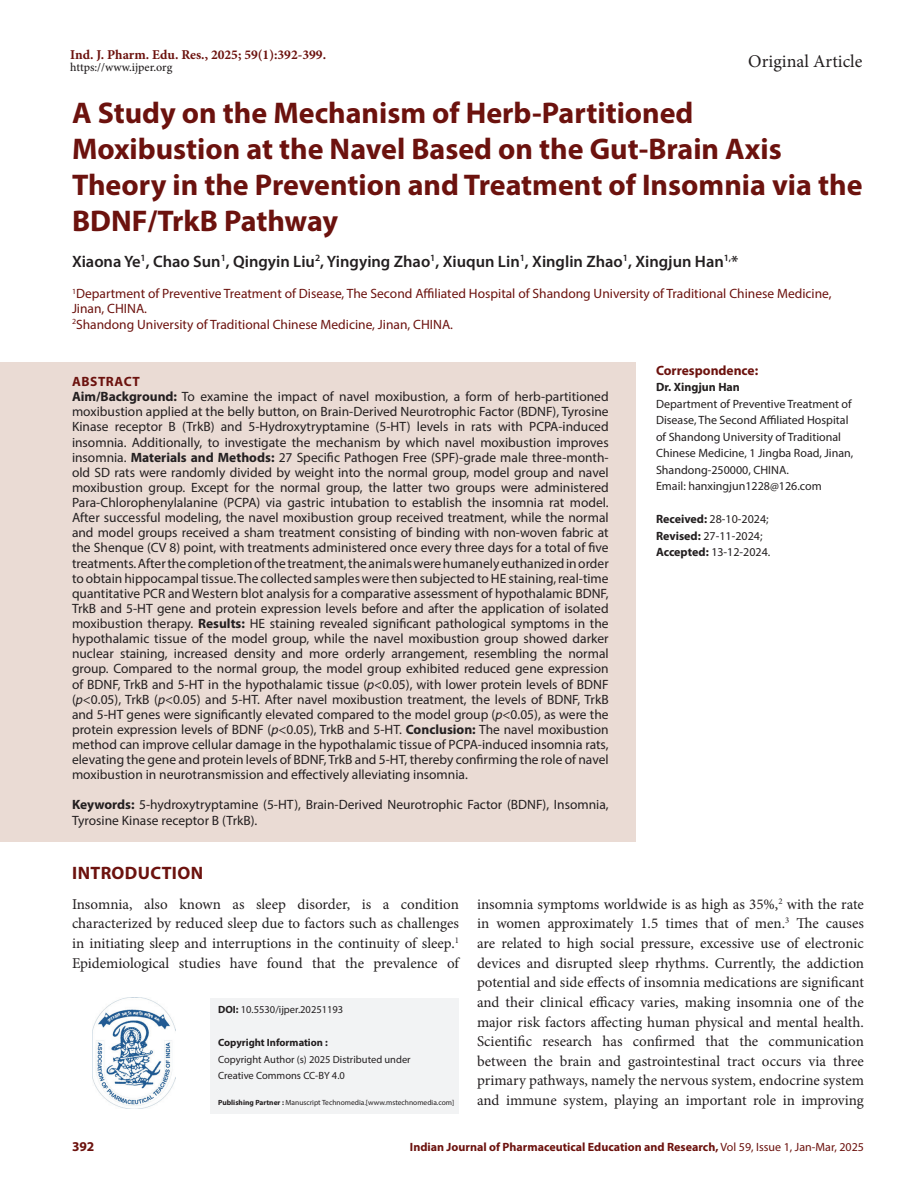
<style>
.page{position:relative;width:918px;height:1188px;background:#fff}
.page>*{position:absolute;margin:0;border:0;box-sizing:border-box;transform-origin:0 0}
.Art_Title{font:700 30px/36.2px "Myriad Pro";color:#6c120e}
.t1{font:18px "Minion Pro";color:#231f20}
.Intro_head{font:700 18px "Myriad Pro";letter-spacing:.02em;color:#6c120e}
.Author_Names{font:600 16.5px "Myriad Pro";color:#231f20}
.Body_text__FO{font:15px/19.6px "Minion Pro";color:#231f20;text-align:justify}
.Abstract_TXT{font:13.5px/15.1px "Myriad Pro";color:#231f20;text-align:justify}
.Author_Affiliations{font:13.5px/15.1px "Myriad Pro";color:#6c120e}
.KY{font:13.5px/15.1px "Myriad Pro";color:#231f20}
.t2{font:700 13.5px "Minion Pro";color:#6c120e}
.Correspondence_head{font:700 13.5px "Myriad Pro";color:#6c120e}
.ABS_Heading{font:700 13.5px "Myriad Pro";letter-spacing:.04em;color:#6c120e}
.Correspondence_AU_Aff{font:12px/16.5px "Myriad Pro";color:#231f20}
.t3{font:700 12px "Myriad Pro";color:#6c120e}
.Journal_Dates{font:12px/16.5px "Myriad Pro";color:#231f20}
.t4{font:500 12px "Minion Pro";letter-spacing:-.01em;color:#231f20}
.Correspondence_AU{font:700 12px "Myriad Pro";color:#231f20}
.t5{font:10.5px/16.5px "Myriad Pro";color:#231f20}
.t6{font:700 10.5px "Myriad Pro";color:#231f20}
.t7{font:7.5px "Myriad Pro";color:#231f20}
.s1{font-weight:700}
.s2{font-style:italic}
.s3{font-weight:400}
</style>
<div class="page">
<div style="left:211px;top:998px;width:248px;height:36px;background:#f2f3f4"></div>
<div style="left:211px;top:1031px;width:248px;height:26px;background:#f2f3f4"></div>
<div style="left:211px;top:1048px;width:248px;height:25px;background:#f2f3f4"></div>
<div style="left:211px;top:1064px;width:248px;height:26px;background:#f2f3f4"></div>
<div style="left:211px;top:1084px;width:248px;height:30px;background:#f2f3f4"></div>
<img style="left:92px;top:998px;width:83px;height:110px">
<div style="left:0;top:362px;width:636px;height:41px;background:#eadbd4"></div>
<div style="left:0;top:378px;width:636px;height:418px;background:#eadbd4"></div>
<div style="left:0;top:786px;width:636px;height:55px;background:#eadbd4"></div>
<p class="t2" style="left:70px;top:45px;width:257px">Ind. J. Pharm. Edu. Res., 2025; 59(1):392-399.</p>
<p class="t4" style="left:70px;top:59px;width:104px">https://www.ijper.org</p>
<h2 class="t1" style="left:748px;top:49px;width:116px">Original Article</h2>
<p class="Art_Title" style="left:72px;top:94px;width:792px">A Study on the Mechanism of Herb-Partitioned Moxibustion at the Navel Based on the Gut-Brain Axis Theory in the Prevention and Treatment of Insomnia via the BDNF/TrkB Pathway</p>
<p class="Author_Names" style="left:72px;top:251px;width:668px">Xiaona Ye<sup>1</sup>, Chao Sun<sup>1</sup>, Qingyin Liu<sup>2</sup>, Yingying Zhao<sup>1</sup>, Xiuqun Lin<sup>1</sup>, Xinglin Zhao<sup>1</sup>, Xingjun Han<sup>1,</sup>*</p>
<p class="Author_Affiliations" style="left:72px;top:286px;width:761px"><sup>1</sup>Department of Preventive Treatment of Disease, The Second Affiliated Hospital of Shandong University of Traditional Chinese Medicine,<br>Jinan, CHINA.</p>
<p class="Author_Affiliations" style="left:72px;top:316px;width:383px"><sup>2</sup>Shandong University of Traditional Chinese Medicine, Jinan, CHINA.</p>
<p class="Correspondence_head" style="left:656px;top:361px;width:104px">Correspondence:</p>
<p class="Correspondence_AU" style="left:656px;top:379px;width:85px">Dr. Xingjun Han</p>
<p class="Correspondence_AU_Aff" style="left:656px;top:395px;width:199px">Department of Preventive Treatment of Disease, The Second Affiliated Hospital of Shandong University of Traditional Chinese Medicine, 1 Jingba Road, Jinan, Shandong-250000, CHINA.</p>
<p class="Correspondence_AU_Aff" style="left:656px;top:478px;width:167px">Email: hanxingjun1228@126.com</p>
<p class="ABS_Heading" style="left:72px;top:373px;width:69px">ABSTRACT</p>
<p class="Abstract_TXT" style="left:72px;top:389px;width:538px"><span class="s1">Aim/Background:</span> To examine the impact of navel moxibustion, a form of herb-partitioned moxibustion applied at the belly button, on Brain-Derived Neurotrophic Factor (BDNF), Tyrosine Kinase receptor B (TrkB) and 5-Hydroxytryptamine (5-HT) levels in rats with PCPA-induced insomnia. Additionally, to investigate the mechanism by which navel moxibustion improves insomnia. <span class="s1">Materials and Methods:</span> 27 Specific Pathogen Free (SPF)-grade male three-month&shy;old SD rats were randomly divided by weight into the normal group, model group and navel moxibustion group. Except for the normal group, the latter two groups were administered Para-Chlorophenylalanine (PCPA) via gastric intubation to establish the insomnia rat model.<br>After successful modeling, the navel moxibustion group received treatment, while the normal and model groups received a sham treatment consisting of binding with non-woven fabric at the Shenque (CV 8) point, with treatments administered once every three days for a total of five treatments. After the completion of the treatment, the animals were humanely euthanized in order to obtain hippocampal tissue. The collected samples were then subjected to HE staining, real-time quantitative PCR and Western blot analysis for a comparative assessment of hypothalamic BDNF, TrkB and 5-HT gene and protein expression levels before and after the application of isolated moxibustion therapy. <span class="s1">Results:</span> HE staining revealed significant pathological symptoms in the hypothalamic tissue of the model group, while the navel moxibustion group showed darker nuclear staining, increased density and more orderly arrangement, resembling the normal group. Compared to the normal group, the model group exhibited reduced gene expression of BDNF, TrkB and 5-HT in the hypothalamic tissue (<span class="s2">p</span>&lt;0.05), with lower protein levels of BDNF (<span class="s2">p</span>&lt;0.05), TrkB (<span class="s2">p</span>&lt;0.05) and 5-HT. After navel moxibustion treatment, the levels of BDNF, TrkB and 5-HT genes were significantly elevated compared to the model group (<span class="s2">p</span>&lt;0.05), as were the protein expression levels of BDNF (<span class="s2">p</span>&lt;0.05), TrkB and 5-HT. <span class="s1">Conclusion:</span> The navel moxibustion method can improve cellular damage in the hypothalamic tissue of PCPA-induced insomnia rats, elevating the gene and protein levels of BDNF, TrkB and 5-HT, thereby confirming the role of navel moxibustion in neurotransmission and effectively alleviating insomnia.</p>
<p class="KY" style="left:72px;top:797px;width:538px"><span class="s1">Keywords:</span> 5-hydroxytryptamine (5-HT), Brain-Derived Neurotrophic Factor (BDNF), Insomnia,<br>Tyrosine Kinase receptor B (TrkB).</p>
<p class="Intro_head" style="left:72px;top:861px;width:132px">INTRODUCTION</p>
<p class="Body_text__FO" style="left:72px;top:894px;width:389px">Insomnia, also known as sleep disorder, is a condition characterized by reduced sleep due to factors such as challenges in initiating sleep and interruptions in the continuity of sleep.<sup>1<br></sup>Epidemiological studies have found that the prevalence of</p>
<p class="Body_text__FO" style="left:477px;top:894px;width:389px">insomnia symptoms worldwide is as high as 35%,<sup>2</sup> with the rate in women approximately 1.5 times that of men.<sup>3</sup> The causes are related to high social pressure, excessive use of electronic devices and disrupted sleep rhythms. Currently, the addiction potential and side effects of insomnia medications are significant and their clinical efficacy varies, making insomnia one of the major risk factors affecting human physical and mental health.<br>Scientific research has confirmed that the communication between the brain and gastrointestinal tract occurs via three primary pathways, namely the nervous system, endocrine system and immune system, playing an important role in improving</p>
<p class="Journal_Dates" style="left:656px;top:511px;width:116px"><span class="s1">Received:</span> 28-10-2024;<br><span class="s1">Revised:</span> 27-11-2024;<br><span class="s1">Accepted:</span> 13-12-2024.</p>
<p class="t5" style="left:218px;top:1001px;width:127px"><span class="s1">DOI:</span> 10.5530/ijper.20251193</p>
<p class="t6" style="left:218px;top:1036px;width:111px">Copyright Information :</p>
<p class="t5" style="left:218px;top:1051px;width:194px">Copyright Author (s) 2025 Distributed under<br>Creative Commons CC-BY 4.0</p>
<p class="t7" style="left:218px;top:1098px;width:238px"><span class="s1">Publishing Partner :</span> Manuscript Technomedia.[www.mstechnomedia.com]</p>
<p class="Correspondence_head" style="left:72px;top:1137px;width:24px">392</p>
<p class="t3" style="left:410px;top:1139px;width:456px">Indian Journal of Pharmaceutical Education and Research, <span class="s3">Vol 59, Issue 1, Jan-Mar, 2025</span></p>
</div>
